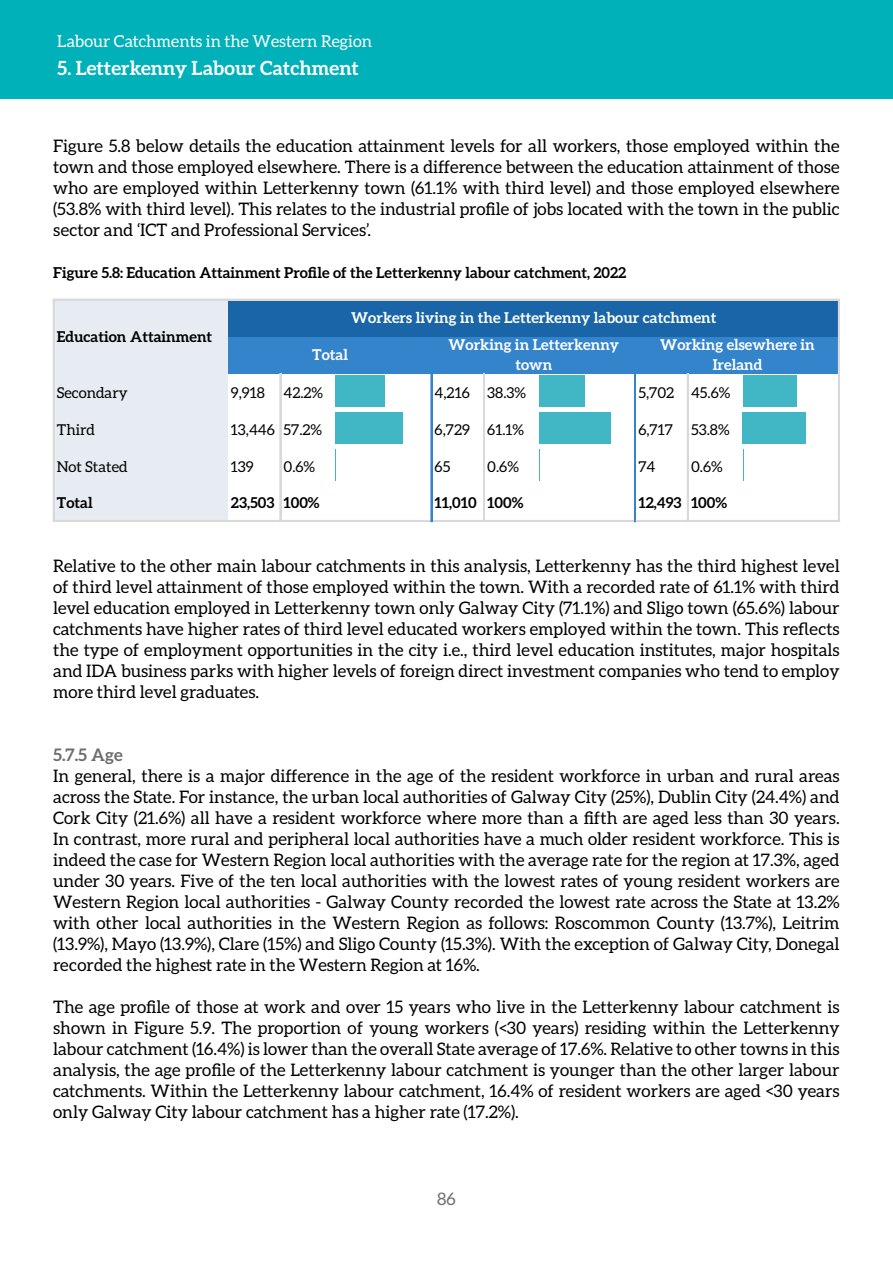
<style>
.page{position:relative;width:893px;height:1263px;background:#fff}
.page>*{position:absolute;margin:0;border:0;box-sizing:border-box;transform-origin:0 0}
.t1{font:700 19.5px "Aleo";color:#fff}
.t2{font:17.25px/21px "Aleo";color:#000;text-align:justify}
.t3{font:700 17.25px "Aleo";color:#6e6e6e}
.t4{font:17.25px "Aleo";color:#6e6e6e}
.t5{font:16.5px "Aleo";color:#fff}
.t6{font:700 15px "Aleo";color:#000}
.t7{font:15px "Aleo";color:#000}
.t8{font:700 15px/19.4px "Aleo";color:#fff;text-align:center}
</style>
<div class="page">
<div style="left:0;top:0;width:893px;height:99px;background:#00b1b9"></div>
<div style="left:55px;top:301px;width:173px;height:36px;background:#e6ecf2"></div>
<div style="left:228px;top:301px;width:611px;height:36px;background:#1965a7"></div>
<div style="left:55px;top:337px;width:173px;height:37px;background:#e6ecf2"></div>
<div style="left:228px;top:337px;width:611px;height:37px;background:#3484cc"></div>
<div style="left:55px;top:374px;width:173px;height:37px;background:#e6ecf2"></div>
<div style="left:335px;top:376px;width:50px;height:31px;background:#41b6c4"></div>
<div style="left:539px;top:376px;width:45px;height:31px;background:#41b6c4"></div>
<div style="left:743px;top:376px;width:53px;height:31px;background:#41b6c4"></div>
<div style="left:55px;top:410px;width:173px;height:37px;background:#e6ecf2"></div>
<div style="left:335px;top:413px;width:68px;height:31px;background:#41b6c4"></div>
<div style="left:539px;top:413px;width:72px;height:31px;background:#41b6c4"></div>
<div style="left:743px;top:413px;width:63px;height:31px;background:#41b6c4"></div>
<div style="left:55px;top:447px;width:173px;height:37px;background:#e6ecf2"></div>
<hr style="left:335px;top:449px;width:1px;height:32px;background:#41b6c4">
<hr style="left:539px;top:449px;width:1px;height:32px;background:#41b6c4">
<hr style="left:743px;top:449px;width:1px;height:32px;background:#41b6c4">
<div style="left:55px;top:484px;width:173px;height:37px;background:#e6ecf2"></div>
<hr style="left:55px;top:520px;width:376px;height:2px;background:#d9d9d9">
<hr style="left:432px;top:520px;width:203px;height:2px;background:#d9d9d9">
<hr style="left:53px;top:299px;width:2px;height:223px;background:#d9d9d9">
<hr style="left:838px;top:301px;width:2px;height:221px;background:#d9d9d9">
<hr style="left:280px;top:374px;width:1px;height:148px;background:#d9d9d9">
<hr style="left:431px;top:374px;width:1px;height:148px;background:#3484cc">
<hr style="left:483px;top:374px;width:1px;height:148px;background:#d9d9d9">
<hr style="left:484px;top:374px;width:1px;height:148px;background:#d9d9d9">
<hr style="left:634px;top:374px;width:1px;height:148px;background:#3484cc">
<hr style="left:635px;top:374px;width:1px;height:148px;background:#3484cc">
<hr style="left:687px;top:374px;width:2px;height:148px;background:#d9d9d9">
<hr style="left:55px;top:299px;width:785px;height:2px;background:#d9d9d9">
<hr style="left:636px;top:520px;width:204px;height:2px;background:#d9d9d9">
<p class="t5" style="left:57px;top:32px;width:316px">Labour Catchments in the Western Region</p>
<p class="t1" style="left:57px;top:57px;width:303px">5. Letterkenny Labour Catchment</p>
<p class="t2" style="left:53px;top:135px;width:788px">Figure 5.8 below details the education attainment levels for all workers, those employed within the town and those employed elsewhere. There is a difference between the education attainment of those who are employed within Letterkenny town (61.1% with third level) and those employed elsewhere (53.8% with third level). This relates to the industrial profile of jobs located with the town in the public sector and ‘ICT and Professional Services’.</p>
<p class="t6" style="left:53px;top:264px;width:575px">Figure 5.8: Education Attainment Profile of the Letterkenny labour catchment, 2022</p>
<p class="t6" style="left:57px;top:328px;width:157px">Education Attainment</p>
<p class="t8" style="left:351px;top:308px;width:367px">Workers living in the Letterkenny labour catchment</p>
<p class="t8" style="left:312px;top:345px;width:37px">Total</p>
<p class="t8" style="left:448px;top:335px;width:172px">Working in Letterkenny town</p>
<p class="t8" style="left:660px;top:335px;width:156px">Working elsewhere in<br>Ireland</p>
<p class="t7" style="left:57px;top:384px;width:72px">Secondary</p>
<p class="t7" style="left:231px;top:384px;width:94px">9,918 42.2%</p>
<p class="t7" style="left:435px;top:384px;width:93px">4,216 38.3%</p>
<p class="t7" style="left:638px;top:384px;width:93px">5,702 45.6%</p>
<p class="t7" style="left:57px;top:421px;width:40px">Third</p>
<p class="t7" style="left:231px;top:421px;width:93px">13,446 57.2%</p>
<p class="t7" style="left:435px;top:421px;width:91px">6,729 61.1%</p>
<p class="t7" style="left:638px;top:421px;width:93px">6,717 53.8%</p>
<p class="t7" style="left:57px;top:458px;width:72px">Not Stated</p>
<p class="t7" style="left:231px;top:458px;width:24px">139</p>
<p class="t7" style="left:283px;top:458px;width:33px">0.6%</p>
<p class="t7" style="left:435px;top:458px;width:17px">65</p>
<p class="t7" style="left:487px;top:458px;width:33px">0.6%</p>
<p class="t7" style="left:638px;top:458px;width:19px">74</p>
<p class="t7" style="left:691px;top:458px;width:33px">0.6%</p>
<p class="t6" style="left:57px;top:494px;width:37px">Total</p>
<p class="t6" style="left:231px;top:494px;width:90px">23,503 100%</p>
<p class="t6" style="left:435px;top:494px;width:90px">11,010 100%</p>
<p class="t6" style="left:638px;top:494px;width:90px">12,493 100%</p>
<p class="t2" style="left:53px;top:555px;width:788px">Relative to the other main labour catchments in this analysis, Letterkenny has the third highest level of third level attainment of those employed within the town. With a recorded rate of 61.1% with third level education employed in Letterkenny town only Galway City (71.1%) and Sligo town (65.6%) labour catchments have higher rates of third level educated workers employed within the town. This reflects the type of employment opportunities in the city i.e., third level education institutes, major hospitals and IDA business parks with higher levels of foreign direct investment companies who tend to employ more third level graduates.</p>
<p class="t3" style="left:53px;top:745px;width:71px">5.7.5 Age</p>
<p class="t2" style="left:53px;top:765px;width:788px">In general, there is a major difference in the age of the resident workforce in urban and rural areas across the State. For instance, the urban local authorities of Galway City (25%), Dublin City (24.4%) and Cork City (21.6%) all have a resident workforce where more than a fifth are aged less than 30 years.<br>In contrast, more rural and peripheral local authorities have a much older resident workforce. This is indeed the case for Western Region local authorities with the average rate for the region at 17.3%, aged under 30 years. Five of the ten local authorities with the lowest rates of young resident workers are Western Region local authorities - Galway County recorded the lowest rate across the State at 13.2% with other local authorities in the Western Region as follows: Roscommon County (13.7%), Leitrim (13.9%), Mayo (13.9%), Clare (15%) and Sligo County (15.3%). With the exception of Galway City, Donegal recorded the highest rate in the Western Region at 16%.</p>
<p class="t2" style="left:53px;top:996px;width:788px">The age profile of those at work and over 15 years who live in the Letterkenny labour catchment is shown in Figure 5.9. The proportion of young workers (&lt;30 years) residing within the Letterkenny labour catchment (16.4%) is lower than the overall State average of 17.6%. Relative to other towns in this analysis, the age profile of the Letterkenny labour catchment is younger than the other larger labour catchments. Within the Letterkenny labour catchment, 16.4% of resident workers are aged &lt;30 years only Galway City labour catchment has a higher rate (17.2%).</p>
<p class="t4" style="left:437px;top:1189px;width:20px">86</p>
</div>
